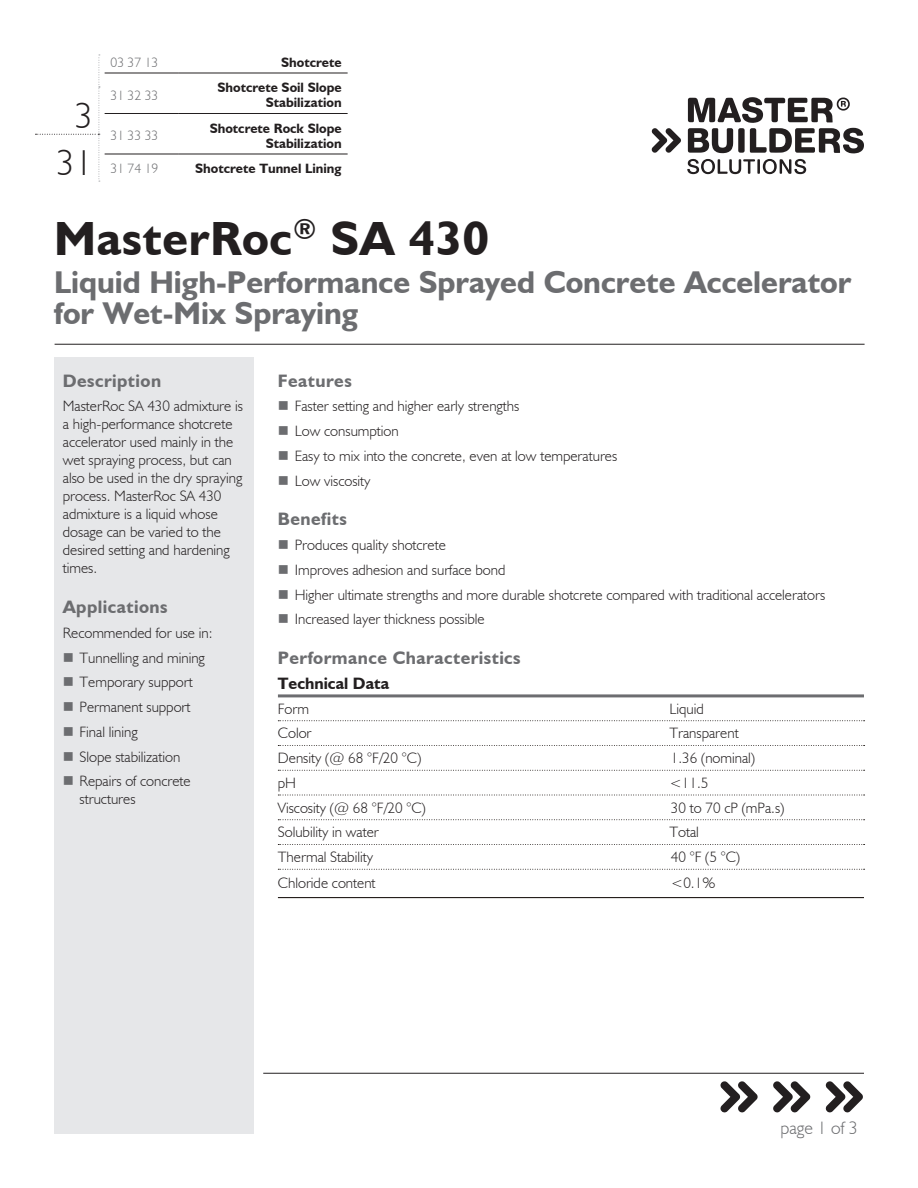
<style>
.page{position:relative;width:918px;height:1188px;background:#fff}
.page>*{position:absolute;margin:0;border:0;box-sizing:border-box;transform-origin:0 0}
.Product_Name{font:700 48px "Humanist 521 BT";letter-spacing:.015em;color:#231f20}
.Large_Numbers_-_Left{font:300 36px "Humanist 521 BT";color:#231f20}
.Gray_Descriptor_Subh{font:700 31.5px/31.5px "Humanist 521 BT";color:#6c6d70}
.Section_Header{font:700 18px "Humanist 521 BT";letter-spacing:.025em;color:#6c6d70}
.Page_x_of_x{font:300 18px "Humanist 521 BT";color:#6c6d70}
.Table_Title{font:700 16.5px "Humanist 521 BT";color:#231f20}
.Pg__1_Left_Column_Bo{font:300 15px/18px "Humanist 521 BT";color:#231f20}
.Table_Body{font:300 15px "Humanist 521 BT";color:#231f20}
.Table_Bottom_Line{font:300 15px "Humanist 521 BT";color:#231f20}
.Body{font:300 15px "Humanist 521 BT";color:#231f20}
.Table_Top_Line_NOT_B{font:300 15px "Humanist 521 BT";color:#231f20}
.Bold_Description_-_R{font:700 13.5px/15px "Humanist 521 BT";color:#231f20;text-align:right}
.Middle_Numbers_-_Gra{font:300 13.5px "Humanist 521 BT";color:#6c6d70}
</style>
<div class="page">
<hr style="left:55px;top:344px;width:810px;height:1px;background:#231f20">
<div style="left:54px;top:358px;width:200px;height:776px;background:#e6e7e9"></div>
<hr style="left:263px;top:1073px;width:601px;height:1px;background:#231f20">
<hr style="left:278px;top:694px;width:586px;height:3px;background:#6c6d70">
<svg style="left:278px;top:720px;width:587px;height:1px"></svg>
<svg style="left:278px;top:745px;width:587px;height:1px"></svg>
<svg style="left:278px;top:770px;width:587px;height:1px"></svg>
<svg style="left:278px;top:795px;width:587px;height:1px"></svg>
<svg style="left:278px;top:819px;width:587px;height:1px"></svg>
<svg style="left:278px;top:844px;width:587px;height:1px"></svg>
<svg style="left:278px;top:869px;width:587px;height:1px"></svg>
<hr style="left:278px;top:897px;width:586px;height:1px;background:#241e1b">
<svg style="left:36px;top:55px;width:64px;height:127px"></svg>
<hr style="left:105px;top:73px;width:74px;height:1px;background:#231f20">
<hr style="left:179px;top:73px;width:169px;height:1px;background:#231f20">
<hr style="left:105px;top:113px;width:74px;height:1px;background:#231f20">
<hr style="left:179px;top:113px;width:169px;height:1px;background:#231f20">
<hr style="left:105px;top:154px;width:74px;height:1px;background:#231f20">
<hr style="left:179px;top:154px;width:169px;height:1px;background:#231f20">
<svg style="left:687px;top:159px;width:119px;height:15px"></svg>
<svg style="left:652px;top:128px;width:29px;height:25px"></svg>
<svg style="left:688px;top:97px;width:176px;height:56px"></svg>
<svg style="left:720px;top:1081px;width:38px;height:31px"></svg>
<svg style="left:773px;top:1081px;width:37px;height:31px"></svg>
<svg style="left:826px;top:1081px;width:37px;height:31px"></svg>
<p class="Large_Numbers_-_Left" style="left:75px;top:93px;width:20px">3</p>
<p class="Large_Numbers_-_Left" style="left:57px;top:141px;width:38px">31</p>
<p class="Middle_Numbers_-_Gra" style="left:111px;top:54px;width:49px">03 37 13</p>
<p class="Bold_Description_-_R" style="left:281px;top:54px;width:62px">Shotcrete</p>
<p class="Middle_Numbers_-_Gra" style="left:111px;top:87px;width:49px">31 32 33</p>
<p class="Bold_Description_-_R" style="left:217px;top:80px;width:126px">Shotcrete Soil Slope<br>Stabilization</p>
<p class="Middle_Numbers_-_Gra" style="left:111px;top:127px;width:49px">31 33 33</p>
<p class="Bold_Description_-_R" style="left:210px;top:120px;width:133px">Shotcrete Rock Slope<br>Stabilization</p>
<p class="Middle_Numbers_-_Gra" style="left:111px;top:160px;width:49px">31 74 19</p>
<p class="Bold_Description_-_R" style="left:195px;top:161px;width:148px">Shotcrete Tunnel Lining</p>
<p class="Product_Name" style="left:54px;top:209px;width:437px">MasterRoc<sup>®</sup> SA 430</p>
<p class="Gray_Descriptor_Subh" style="left:54px;top:265px;width:799px">Liquid High-Performance Sprayed Concrete Accelerator for Wet-Mix Spraying</p>
<p class="Section_Header" style="left:63px;top:369px;width:100px">Description</p>
<p class="Pg__1_Left_Column_Bo" style="left:63px;top:397px;width:182px">MasterRoc SA 430 admixture is a high-performance shotcrete accelerator used mainly in the wet spraying process, but can also be used in the dry spraying process. MasterRoc SA 430 admixture is a liquid whose dosage can be varied to the desired setting and hardening times.</p>
<p class="Section_Header" style="left:63px;top:596px;width:106px">Applications</p>
<p class="Body" style="left:63px;top:624px;width:151px">Recommended for use in:</p>
<p class="Pg__1_Left_Column_Bo" style="left:80px;top:648px;width:127px">Tunnelling and mining</p>
<p class="Pg__1_Left_Column_Bo" style="left:80px;top:673px;width:115px">Temporary support</p>
<p class="Pg__1_Left_Column_Bo" style="left:80px;top:698px;width:112px">Permanent support</p>
<p class="Pg__1_Left_Column_Bo" style="left:80px;top:722px;width:60px">Final lining</p>
<p class="Pg__1_Left_Column_Bo" style="left:80px;top:747px;width:102px">Slope stabilization</p>
<p class="Pg__1_Left_Column_Bo" style="left:80px;top:772px;width:113px">Repairs of concrete structures</p>
<p class="Section_Header" style="left:278px;top:369px;width:75px">Features</p>
<p class="Pg__1_Left_Column_Bo" style="left:295px;top:397px;width:226px">Faster setting and higher early strengths</p>
<p class="Pg__1_Left_Column_Bo" style="left:295px;top:422px;width:106px">Low consumption</p>
<p class="Pg__1_Left_Column_Bo" style="left:295px;top:446px;width:324px">Easy to mix into the concrete, even at low temperatures</p>
<p class="Pg__1_Left_Column_Bo" style="left:295px;top:471px;width:77px">Low viscosity</p>
<p class="Section_Header" style="left:278px;top:508px;width:70px">Benefits</p>
<p class="Pg__1_Left_Column_Bo" style="left:295px;top:536px;width:153px">Produces quality shotcrete</p>
<p class="Pg__1_Left_Column_Bo" style="left:295px;top:560px;width:212px">Improves adhesion and surface bond</p>
<p class="Pg__1_Left_Column_Bo" style="left:295px;top:585px;width:532px">Higher ultimate strengths and more durable shotcrete compared with traditional accelerators</p>
<p class="Pg__1_Left_Column_Bo" style="left:295px;top:610px;width:192px">Increased layer thickness possible</p>
<p class="Section_Header" style="left:278px;top:647px;width:244px">Performance Characteristics</p>
<p class="Table_Title" style="left:278px;top:673px;width:113px">Technical Data</p>
<p class="Table_Top_Line_NOT_B" style="left:278px;top:699px;width:33px">Form</p>
<p class="Table_Top_Line_NOT_B" style="left:669px;top:699px;width:36px">Liquid</p>
<p class="Table_Body" style="left:278px;top:724px;width:35px">Color</p>
<p class="Table_Body" style="left:669px;top:724px;width:71px">Transparent</p>
<p class="Table_Body" style="left:278px;top:749px;width:145px">Density (@ 68 °F/20 °C)</p>
<p class="Table_Body" style="left:671px;top:749px;width:86px">1.36 (nominal)</p>
<p class="Table_Body" style="left:278px;top:774px;width:20px">pH</p>
<p class="Table_Body" style="left:669px;top:774px;width:40px">&lt;11.5</p>
<p class="Table_Body" style="left:278px;top:798px;width:149px">Viscosity (@ 68 °F/20 °C)</p>
<p class="Table_Body" style="left:671px;top:798px;width:115px">30 to 70 cP (mPa.s)</p>
<p class="Table_Body" style="left:278px;top:823px;width:102px">Solubility in water</p>
<p class="Table_Body" style="left:669px;top:823px;width:31px">Total</p>
<p class="Table_Body" style="left:278px;top:848px;width:97px">Thermal Stability</p>
<p class="Table_Body" style="left:671px;top:848px;width:71px">40 °F (5 °C)</p>
<p class="Table_Bottom_Line" style="left:278px;top:874px;width:99px">Chloride content</p>
<p class="Table_Bottom_Line" style="left:671px;top:874px;width:46px">&lt;0.1%</p>
<p class="Page_x_of_x" style="left:781px;top:1117px;width:79px">page 1 of 3</p>
</div>
